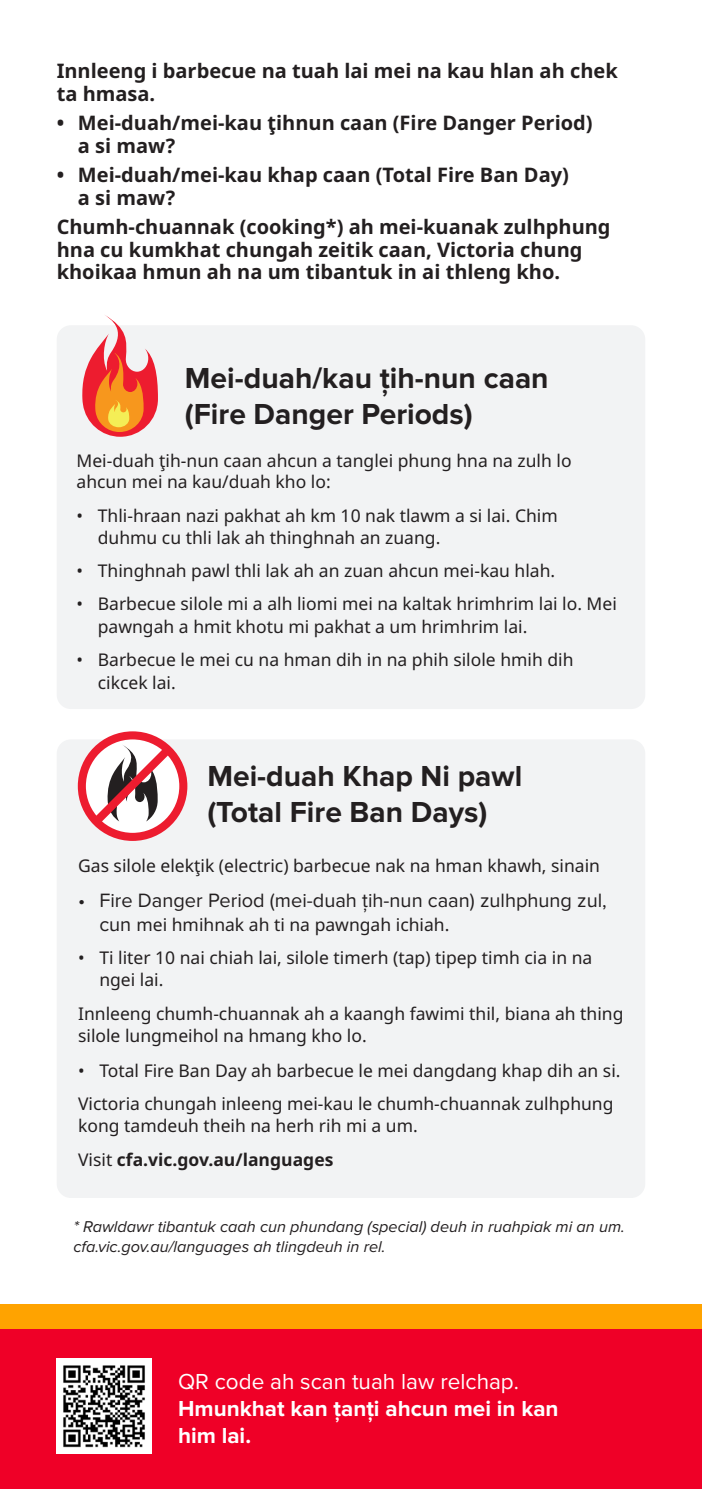
<style>
.page{position:relative;width:702px;height:1489px;background:#fff}
.page>*{position:absolute;margin:0;border:0;box-sizing:border-box;transform-origin:0 0}
.Heading{font:700 30px/36px "Proxima Nova";color:#231f20}
.t1{font:700 22.5px "Proxima Nova";color:#fff}
.t2{font:22.5px "Proxima Nova";color:#fff}
.t3{font:700 20px/22.5px "Noto Sans";color:#231f20}
.t4{font:20px "Proxima Nova";color:#231f20}
.Body{font:17.5px/22.5px "Noto Sans";color:#231f20}
.t5{font:700 17.5px "Noto Sans";color:#231f20}
.Body-2{font:italic 16.25px/20px "Proxima Nova";color:#231f20}
.s1{font-family:"Proxima Nova";font-size:20px}
.s2{font-weight:400}
</style>
<div class="page">
<div style="left:0;top:1328px;width:702px;height:160px;background:#ef0027"></div>
<div style="left:0;top:1303px;width:702px;height:25px;background:#ffa300"></div>
<div style="left:57px;top:325px;width:588px;height:384px;background:#f2f3f4;border-radius:14px"></div>
<div style="left:57px;top:739px;width:588px;height:458px;background:#f2f3f4;border-radius:14px"></div>
<svg style="left:82px;top:315px;width:76px;height:122px"></svg>
<div style="left:78px;top:731px;width:109px;height:109px;border:8px solid #ed1c2f;border-radius:50%"></div>
<svg style="left:86px;top:740px;width:91px;height:91px"></svg>
<img style="left:57px;top:1358px;width:95px;height:95px">
<p class="t3" style="left:57px;top:60px;width:562px">Innleeng i barbecue na tuah lai mei na kau hlan ah chek ta hmasa.</p>
<p class="t3" style="left:78px;top:112px;width:516px;text-indent:-21px">• Mei-duah/mei-kau ţihnun caan (Fire Danger Period) a si maw?</p>
<p class="t3" style="left:78px;top:164px;width:492px;text-indent:-21px">• Mei-duah/mei-kau khap caan (Total Fire Ban Day) a si maw?</p>
<p class="t3" style="left:57px;top:216px;width:555px">Chumh-chuannak (cooking*) ah mei-kuanak zulhphung hna cu kumkhat chungah zeitik caan, Victoria chung khoikaa hmun ah na um tibantuk in ai thleng kho.</p>
<p class="Heading" style="left:185px;top:360px;width:365px">Mei-duah/kau ţih-nun caan (Fire Danger Periods)</p>
<p class="Body" style="left:76px;top:451px;width:496px;line-height:21px">Mei-duah ţih-nun caan ahcun a tanglei phung hna na zulh lo ahcun mei na kau/duah kho lo:</p>
<p class="Body" style="left:98px;top:504px;width:461px;text-indent:-21px">• Thli-hraan nazi pakhat ah km 10 nak tlawm a si lai. Chim duhmu cu thli lak ah thinghnah an zuang.</p>
<p class="Body" style="left:76px;top:560px;width:480px">• Thinghnah pawl thli lak ah an zuan ahcun mei-kau hlah.</p>
<p class="Body" style="left:98px;top:593px;width:520px;text-indent:-21px">• Barbecue silole mi a alh liomi mei na kaltak hrimhrim lai lo. Mei pawngah a hmit khotu mi pakhat a um hrimhrim lai.</p>
<p class="Body" style="left:98px;top:648px;width:477px;text-indent:-21px">• Barbecue le mei cu na hman dih in na phih silole hmih dih cikcek lai.</p>
<p class="Heading" style="left:207px;top:758px;width:316px">Mei-duah Khap Ni pawl (Total Fire Ban Days)</p>
<p class="Body" style="left:78px;top:855px;width:523px">Gas silole elekţik (electric) barbecue nak na hman khawh, sinain</p>
<p class="t4" style="left:78px;top:888px;width:530px">• Fire Danger Period (mei-duah ţih-nun caan) zulhphung zul,</p>
<p class="Body" style="left:99px;top:913px;width:351px"><span class="s1">cun</span> mei hmihnak ah ti na pawngah ichiah.</p>
<p class="Body" style="left:99px;top:946px;width:494px;text-indent:-21px">• Ti liter 10 nai chiah lai, silole timerh (tap) tipep timh cia in na ngei lai.</p>
<p class="Body" style="left:78px;top:1002px;width:547px">Innleeng chumh-chuannak ah a kaangh fawimi thil, biana ah thing silole lungmeihol na hmang kho lo.</p>
<p class="Body" style="left:78px;top:1059px;width:544px">• Total Fire Ban Day ah barbecue le mei dangdang khap dih an si.</p>
<p class="Body" style="left:78px;top:1092px;width:537px">Victoria chungah inleeng mei-kau le chumh-chuannak zulhphung kong tamdeuh theih na herh rih mi a um.</p>
<p class="t5" style="left:78px;top:1146px;width:257px"><span class="s2">Visit</span> cfa.vic.gov.au/languages</p>
<p class="Body-2" style="left:73px;top:1216px;width:553px">* Rawldawr tibantuk caah cun phundang (special) deuh in ruahpiak mi an um. cfa.vic.gov.au/languages ah tlingdeuh in rel.</p>
<p class="t2" style="left:178px;top:1368px;width:342px">QR code ah scan tuah law relchap.</p>
<p class="t1" style="left:178px;top:1395px;width:382px">Hmunkhat kan ţanţi ahcun mei in kan</p>
<p class="t1" style="left:178px;top:1422px;width:75px">him lai.</p>
</div>
